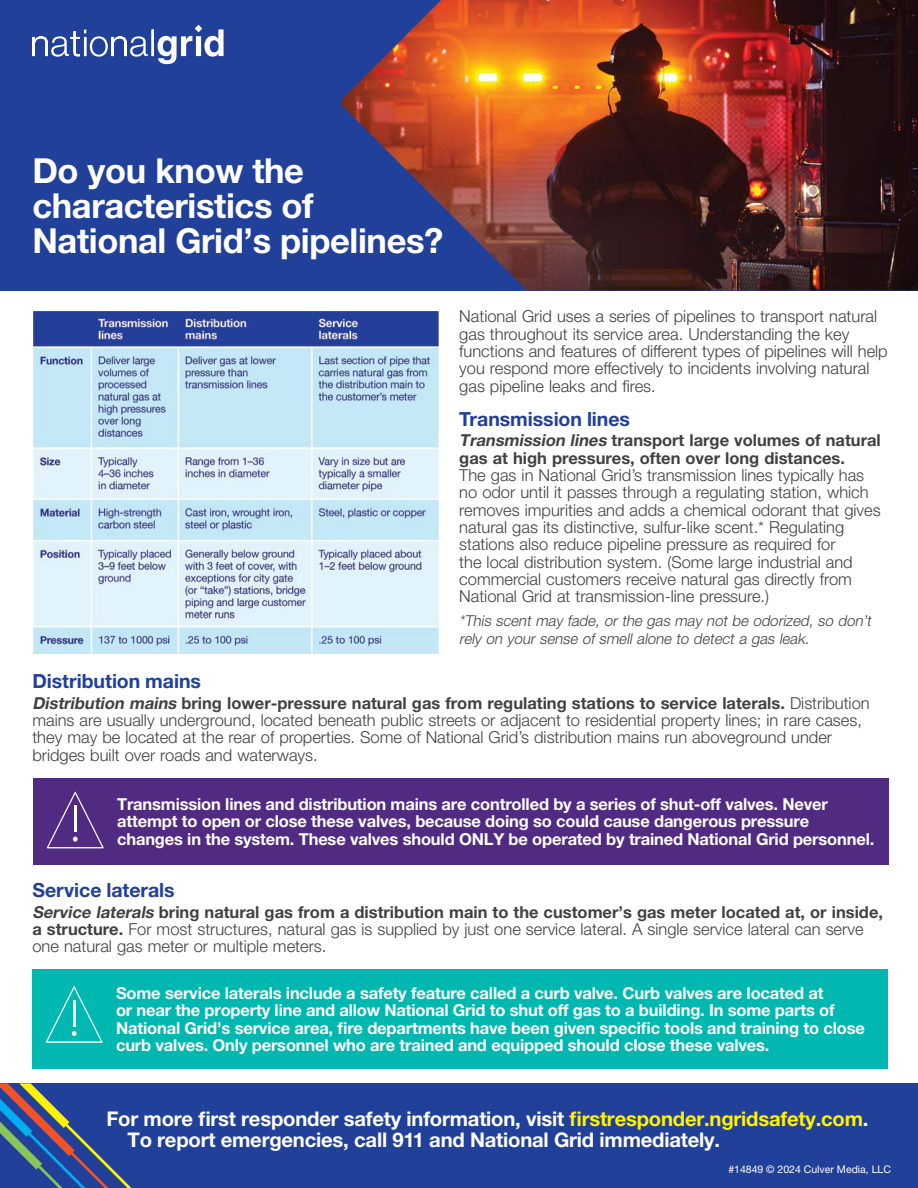
<style>
.page{position:relative;width:918px;height:1188px;background:#fff}
.page>*{position:absolute;margin:0;border:0;box-sizing:border-box;transform-origin:0 0}
.t1{font:700 34.5px/34.7px "Helvetica Neue LT Pro";letter-spacing:-.01em;color:#fff}
.t2{font:700 20.25px/21.3px "Helvetica Neue LT Pro";letter-spacing:-.01em;color:#fff}
.t3{font:700 19.5px "Helvetica Neue LT Pro";letter-spacing:-.005em;color:#21409a}
.t4{font:300 16.5px/17.4px "Helvetica Neue LT Pro";color:#414042}
.t5{font:700 16.5px/17.4px "Helvetica Neue LT Pro";letter-spacing:-.01em;color:#fff}
.t6{font:700 16.5px/17.2px "Helvetica Neue LT Pro";color:#414042}
.t7{font:italic 300 15px/17.2px "Helvetica Neue LT Pro";color:#414042}
.t8{font:10.5px "Helvetica Neue LT Pro";color:#fff}
.s1{font-style:italic}
.s2{font-weight:700;font-style:italic}
.s3{font-weight:700}
.s4{color:#fff203}
</style>
<div class="page">
<div style="left:0;top:0;width:918px;height:291px;background:#21409a"></div>
<img style="left:341px;top:0;width:577px;height:291px">
<svg style="left:32px;top:25px;width:192px;height:39px"></svg>
<div style="left:0;top:1083px;width:918px;height:105px;background:#21409a"></div>
<svg style="left:0;top:1083px;width:131px;height:105px"></svg>
<img style="left:34px;top:312px;width:405px;height:342px">
<div style="left:33px;top:778px;width:856px;height:86px;background:#512b82"></div>
<svg style="left:47px;top:792px;width:57px;height:56px"></svg>
<div style="left:32px;top:969px;width:856px;height:100px;background:#00b8b0"></div>
<svg style="left:46px;top:986px;width:57px;height:57px"></svg>
<h1 class="t1" style="left:32px;top:153px;width:413px">Do you know the characteristics of<br>National Grid’s pipelines?</h1>
<p class="t4" style="left:459px;top:307px;width:430px">National Grid uses a series of pipelines to transport natural gas throughout its service area. Understanding the key functions and features of different types of pipelines will help you respond more effectively to incidents involving natural gas pipeline leaks and fires.</p>
<p class="t3" style="left:459px;top:407px;width:172px">Transmission lines</p>
<p class="t6" style="left:459px;top:431px;width:423px"><span class="s1">Transmission lines</span> transport large volumes of natural gas at high pressures, often over long distances.</p>
<p class="t4" style="left:459px;top:466px;width:423px">The gas in National Grid’s transmission lines typically has no odor until it passes through a regulating station, which removes impurities and adds a chemical odorant that gives natural gas its distinctive, sulfur‑like scent.* Regulating stations also reduce pipeline pressure as required for<br>the local distribution system. (Some large industrial and commercial customers receive natural gas directly from National Grid at transmission‑line pressure.)</p>
<p class="t7" style="left:459px;top:612px;width:416px">*This scent may fade, or the gas may not be odorized, so don’t rely on your sense of smell alone to detect a gas leak.</p>
<p class="t3" style="left:32px;top:669px;width:170px">Distribution mains</p>
<p class="t4" style="left:32px;top:694px;width:839px"><span class="s2">Distribution mains</span> <span class="s3">bring lower‑pressure natural gas from regulating stations to service laterals.</span> Distribution mains are usually underground, located beneath public streets or adjacent to residential property lines; in rare cases, they may be located at the rear of properties. Some of National Grid’s distribution mains run aboveground under bridges built over roads and waterways.</p>
<p class="t5" style="left:117px;top:795px;width:759px">Transmission lines and distribution mains are controlled by a series of shut‑off valves. Never attempt to open or close these valves, because doing so could cause dangerous pressure changes in the system. These valves should ONLY be operated by trained National Grid personnel.</p>
<p class="t3" style="left:32px;top:878px;width:144px">Service laterals</p>
<p class="t4" style="left:32px;top:903px;width:852px"><span class="s2">Service laterals</span> <span class="s3">bring natural gas from a distribution main to the customer’s gas meter located at, or inside, a structure.</span> For most structures, natural gas is supplied by just one service lateral. A single service lateral can serve one natural gas meter or multiple meters.</p>
<p class="t5" style="left:116px;top:984px;width:750px">Some service laterals include a safety feature called a curb valve. Curb valves are located at<br>or near the property line and allow National Grid to shut off gas to a building. In some parts of National Grid’s service area, fire departments have been given specific tools and training to close curb valves. Only personnel who are trained and equipped should close these valves.</p>
<p class="t2" style="left:127px;top:1108px;width:743px;text-indent:-21px">For more first responder safety information, visit <span class="s4">firstresponder.ngridsafety.com</span>.<br>To report emergencies, call 911 and National Grid immediately.</p>
<p class="t8" style="left:728px;top:1163px;width:164px">#14849 © 2024 Culver Media, LLC</p>
</div>
